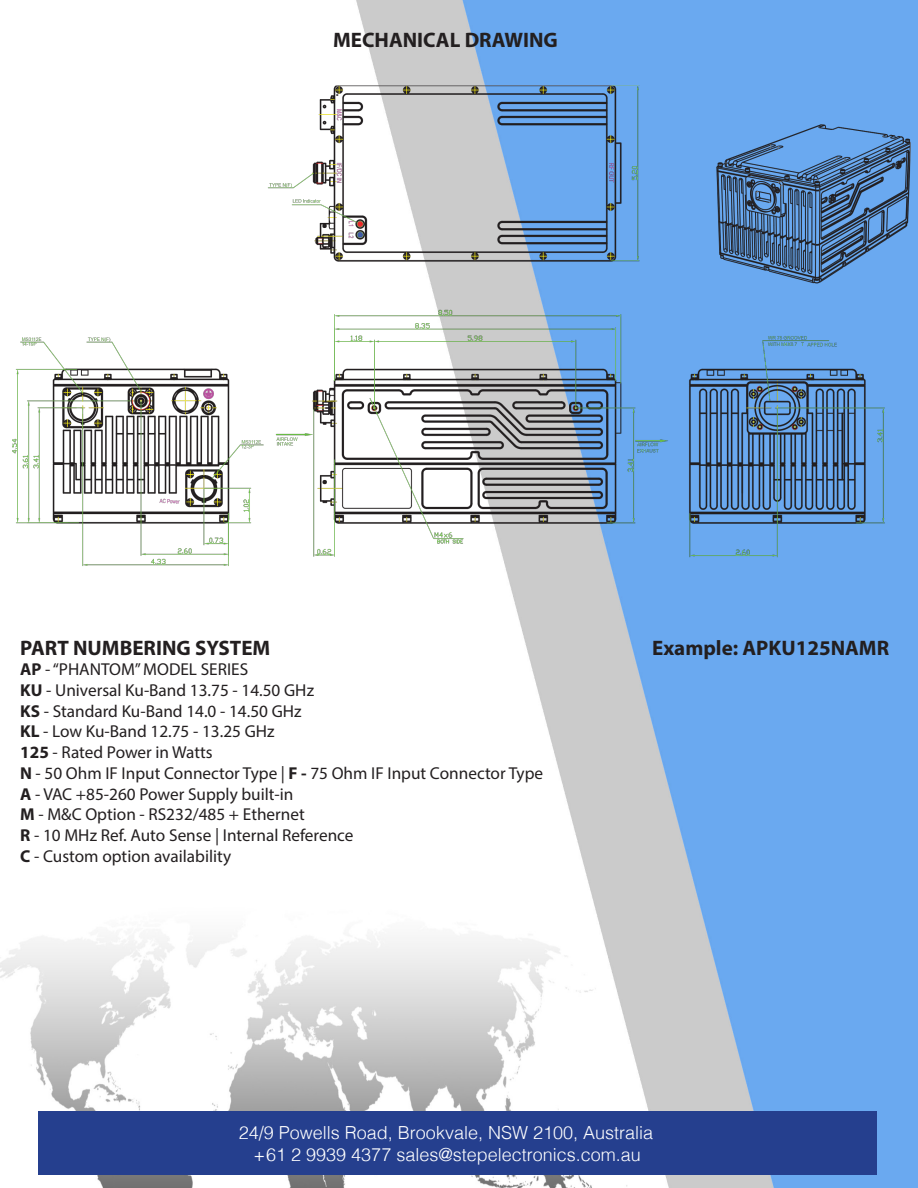
<style>
.page{position:relative;width:918px;height:1188px;background:#fff}
.page>*{position:absolute;margin:0;border:0;box-sizing:border-box;transform-origin:0 0}
.t1{font:700 21px "Myriad Pro";color:#231f20}
.t2{font:300 18px/21.6px "Helvetica";color:#fff;text-align:center}
.t3{font:17.25px "Myriad Pro";color:#231f20}
.s1{font-weight:700}
</style>
<div class="page">
<img style="left:0;top:0;width:918px;height:1188px">
<img style="left:12px;top:85px;width:900px;height:481px">
<div style="left:38px;top:1111px;width:839px;height:64px;background:#253f8e"></div>
<p class="t1" style="left:333px;top:26px;width:226px">MECHANICAL DRAWING</p>
<p class="t1" style="left:20px;top:634px;width:252px">PART NUMBERING SYSTEM</p>
<p class="t1" style="left:652px;top:634px;width:239px">Example: APKU125NAMR</p>
<p class="t3" style="left:20px;top:659px;width:229px"><span class="s1">AP</span> - “PHANTOM” MODEL SERIES</p>
<p class="t3" style="left:20px;top:680px;width:295px"><span class="s1">KU</span> - Universal Ku-Band 13.75 - 14.50 GHz</p>
<p class="t3" style="left:20px;top:700px;width:283px"><span class="s1">KS</span> - Standard Ku-Band 14.0 - 14.50 GHz</p>
<p class="t3" style="left:20px;top:721px;width:256px"><span class="s1">KL</span> - Low Ku-Band 12.75 - 13.25 GHz</p>
<p class="t3" style="left:20px;top:742px;width:194px"><span class="s1">125</span> - Rated Power in Watts</p>
<p class="t3" style="left:20px;top:762px;width:524px"><span class="s1">N</span> - 50 Ohm IF Input Connector Type | <span class="s1">F -</span> 75 Ohm IF Input Connector Type</p>
<p class="t3" style="left:20px;top:783px;width:275px"><span class="s1">A</span> - VAC +85-260 Power Supply built-in</p>
<p class="t3" style="left:20px;top:804px;width:286px"><span class="s1">M</span> - M&amp;C Option - RS232/485 + Ethernet</p>
<p class="t3" style="left:20px;top:824px;width:335px"><span class="s1">R</span> - 10 MHz Ref. Auto Sense | Internal Reference</p>
<p class="t3" style="left:20px;top:846px;width:212px"><span class="s1">C</span> - Custom option availability</p>
<p class="t2" style="left:239px;top:1121px;width:416px">24/9 Powells Road, Brookvale, NSW 2100, Australia +61 2 9939 4377 sales@stepelectronics.com.au</p>
</div>
